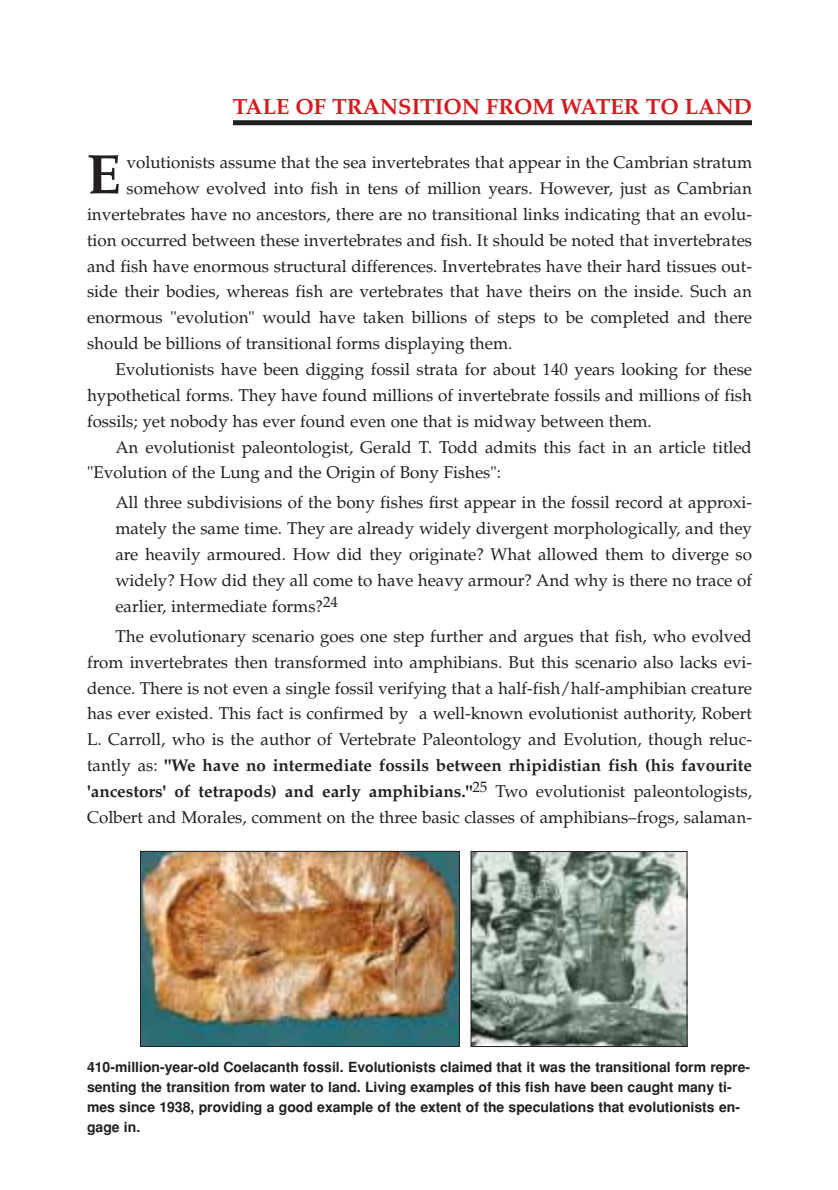
<style>
.page{position:relative;width:838px;height:1190px;background:#fff}
.page>*{position:absolute;margin:0;border:0;box-sizing:border-box;transform-origin:0 0}
.t1{font:55.8px "Palatino Turk B";color:#231f20}
.t2{font:22px "Palatino Turk B";color:#d71920}
.t3{font:17px/25.8px "Palatino Turk";color:#231f20;text-align:justify}
.t4{font:17px/25.8px "Palatino Turk B";color:#231f20}
.t5{font:14px/20px "Helvetica Turk B";color:#231f20}
.s1{font-family:"Palatino Turk"}
</style>
<div class="page">
<div style="left:233px;top:120px;width:519px;height:5px;background:#231f20"></div>
<img style="left:142px;top:853px;width:316px;height:192px">
<div style="left:140px;top:851px;width:320px;height:196px;border:1px solid #231f20"></div>
<img style="left:473px;top:853px;width:212px;height:192px">
<div style="left:471px;top:851px;width:216px;height:196px;border:1px solid #231f20"></div>
<p class="t2" style="left:233px;top:98px;width:521px">TALE OF TRANSITION FROM WATER TO LAND</p>
<h1 class="t1" style="left:87px;top:154px;width:36px">E</h1>
<p class="t3" style="left:127px;top:152px;width:627px">volutionists assume that the sea invertebrates that appear in the Cambrian stratum</p>
<p class="t3" style="left:127px;top:178px;width:627px">somehow evolved into fish in tens of million years. However, just as Cambrian</p>
<p class="t3" style="left:87px;top:204px;width:667px">invertebrates have no ancestors, there are no transitional links indicating that an evolu-</p>
<p class="t3" style="left:87px;top:230px;width:667px">tion occurred between these invertebrates and fish. It should be noted that invertebrates</p>
<p class="t3" style="left:87px;top:256px;width:667px">and fish have enormous structural differences. Invertebrates have their hard tissues out-</p>
<p class="t3" style="left:87px;top:282px;width:667px">side their bodies, whereas fish are vertebrates that have theirs on the inside. Such an</p>
<p class="t3" style="left:87px;top:307px;width:667px">enormous "evolution" would have taken billions of steps to be completed and there</p>
<p class="t3" style="left:87px;top:333px;width:427px">should be billions of transitional forms displaying them.</p>
<p class="t3" style="left:115px;top:359px;width:638px">Evolutionists have been digging fossil strata for about 140 years looking for these</p>
<p class="t3" style="left:87px;top:385px;width:667px">hypothetical forms. They have found millions of invertebrate fossils and millions of fish</p>
<p class="t3" style="left:87px;top:411px;width:566px">fossils; yet nobody has ever found even one that is midway between them.</p>
<p class="t3" style="left:115px;top:437px;width:638px">An evolutionist paleontologist, Gerald T. Todd admits this fact in an article titled</p>
<p class="t3" style="left:87px;top:462px;width:415px">"Evolution of the Lung and the Origin of Bony Fishes":</p>
<p class="t3" style="left:115px;top:493px;width:638px">All three subdivisions of the bony fishes first appear in the fossil record at approxi&shy;mately the same time. They are already widely divergent morphologically, and they are heavily armoured. How did they originate? What allowed them to diverge so widely? How did they all come to have heavy armour? And why is there no trace of earlier, intermediate forms?<sup>24</sup></p>
<p class="t3" style="left:87px;top:626px;width:667px;text-indent:28px">The evolutionary scenario goes one step further and argues that fish, who evolved from invertebrates then transformed into amphibians. But this scenario also lacks evi&shy;dence. There is not even a single fossil verifying that a half-fish/half-amphibian creature has ever existed. This fact is confirmed by a well-known evolutionist authority, Robert L. Carroll, who is the author of Vertebrate Paleontology and Evolution, though reluc-</p>
<p class="t4" style="left:87px;top:754px;width:666px"><span class="s1">tantly as:</span> "We have no intermediate fossils between rhipidistian fish (his favourite 'ancestors' of tetrapods) and early amphibians."<sup>25</sup> <span class="s1">Two evolutionist paleontologists,</span></p>
<p class="t3" style="left:87px;top:807px;width:667px">Colbert and Morales, comment on the three basic classes of amphibians–frogs, salaman-</p>
<p class="t5" style="left:87px;top:1058px;width:665px">410-million-year-old Coelacanth fossil. Evolutionists claimed that it was the transitional form repre&shy;senting the transition from water to land. Living examples of this fish have been caught many ti&shy;mes since 1938, providing a good example of the extent of the speculations that evolutionists en&shy;gage in.</p>
</div>
